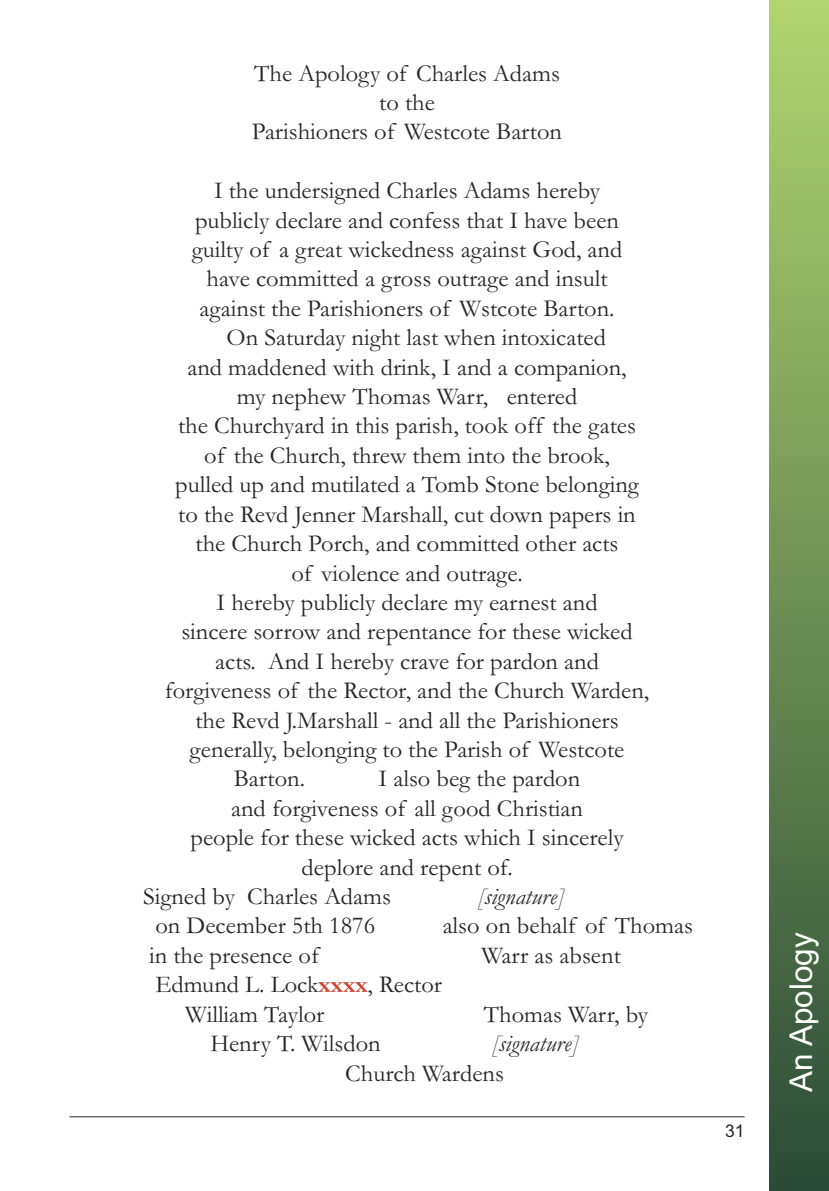
<style>
.page{position:relative;width:829px;height:1191px;background:#fff}
.page>*{position:absolute;margin:0;border:0;box-sizing:border-box;transform-origin:0 0}
.t1{font:31.5px "Arial";color:#fff}
.t2{font:24.5px/29.4px "Garamond";color:#272627;text-align:center}
.t3{font:italic 24.5px "Garamond";color:#272627}
.t4{font:17.5px "Arial";color:#272627}
.s1{font-weight:700;color:#cf402f}
</style>
<div class="page">
<div style="left:769px;top:0;width:59px;height:1191px;background:linear-gradient(to bottom,#b1d570,#2a4b38)"></div>
<hr style="left:69px;top:1116px;width:675px;height:1px;background:#272627">
<p class="t2" style="left:252px;top:57px;width:311px">The Apology of Charles Adams to the<br>Parishioners of Westcote Barton</p>
<p class="t2" style="left:214px;top:175px;width:387px">I the undersigned Charles Adams hereby</p>
<p class="t2" style="left:195px;top:204px;width:425px">publicly declare and confess that I have been</p>
<p class="t2" style="left:192px;top:234px;width:432px">guilty of a great wickedness against God, and</p>
<p class="t2" style="left:206px;top:263px;width:402px">have committed a gross outrage and insult</p>
<p class="t2" style="left:199px;top:293px;width:416px">against the Parishioners of Wstcote Barton.</p>
<p class="t2" style="left:226px;top:322px;width:381px">On Saturday night last when intoxicated</p>
<p class="t2" style="left:187px;top:351px;width:440px">and maddened with drink, I and a companion,</p>
<p class="t2" style="left:237px;top:381px;width:342px">my nephew Thomas Warr, entered</p>
<p class="t2" style="left:178px;top:410px;width:459px">the Churchyard in this parish, took off the gates</p>
<p class="t2" style="left:204px;top:440px;width:407px">of the Church, threw them into the brook,</p>
<p class="t2" style="left:175px;top:469px;width:465px">pulled up and mutilated a Tomb Stone belonging</p>
<p class="t2" style="left:178px;top:498px;width:459px">to the Revd Jenner Marshall, cut down papers in</p>
<p class="t2" style="left:195px;top:528px;width:424px">the Church Porch, and committed other acts</p>
<p class="t2" style="left:291px;top:557px;width:233px">of violence and outrage.</p>
<p class="t2" style="left:216px;top:587px;width:382px">I hereby publicly declare my earnest and</p>
<p class="t2" style="left:181px;top:616px;width:453px">sincere sorrow and repentance for these wicked</p>
<p class="t2" style="left:215px;top:645px;width:385px">acts. And I hereby crave for pardon and</p>
<p class="t2" style="left:165px;top:675px;width:486px">forgiveness of the Rector, and the Church Warden,</p>
<p class="t2" style="left:195px;top:704px;width:424px">the Revd J.Marshall - and all the Parishioners</p>
<p class="t2" style="left:189px;top:734px;width:436px">generally, belonging to the Parish of Westcote</p>
<p class="t2" style="left:234px;top:763px;width:73px">Barton.</p>
<p class="t2" style="left:378px;top:763px;width:203px">I also beg the pardon</p>
<p class="t2" style="left:231px;top:792px;width:353px">and forgiveness of all good Christian</p>
<p class="t2" style="left:190px;top:822px;width:434px">people for these wicked acts which I sincerely</p>
<p class="t2" style="left:301px;top:851px;width:213px">deplore and repent of.</p>
<p class="t2" style="left:143px;top:881px;width:249px">Signed by Charles Adams</p>
<p class="t3" style="left:476px;top:881px;width:89px">[signature]</p>
<p class="t2" style="left:155px;top:910px;width:221px">on December 5th 1876</p>
<p class="t2" style="left:442px;top:910px;width:252px">also on behalf of Thomas</p>
<p class="t2" style="left:149px;top:939px;width:171px">in the presence of</p>
<p class="t2" style="left:481px;top:939px;width:141px">Warr as absent</p>
<p class="t2" style="left:185px;top:969px;width:258px;text-align:left;text-indent:-30px">Edmund L. Lock<span class="s1">xxxx</span>, Rector<br>William Taylor</p>
<p class="t2" style="left:483px;top:998px;width:166px">Thomas Warr, by</p>
<p class="t2" style="left:210px;top:1028px;width:172px">Henry T. Wilsdon</p>
<p class="t3" style="left:491px;top:1028px;width:89px">[signature]</p>
<p class="t2" style="left:345px;top:1057px;width:160px">Church Wardens</p>
<p class="t4" style="left:725px;top:1120px;width:21px">31</p>
<p class="t1" style="left:782px;top:1091px;width:161px;rotate:-90deg">An Apology</p>
</div>
